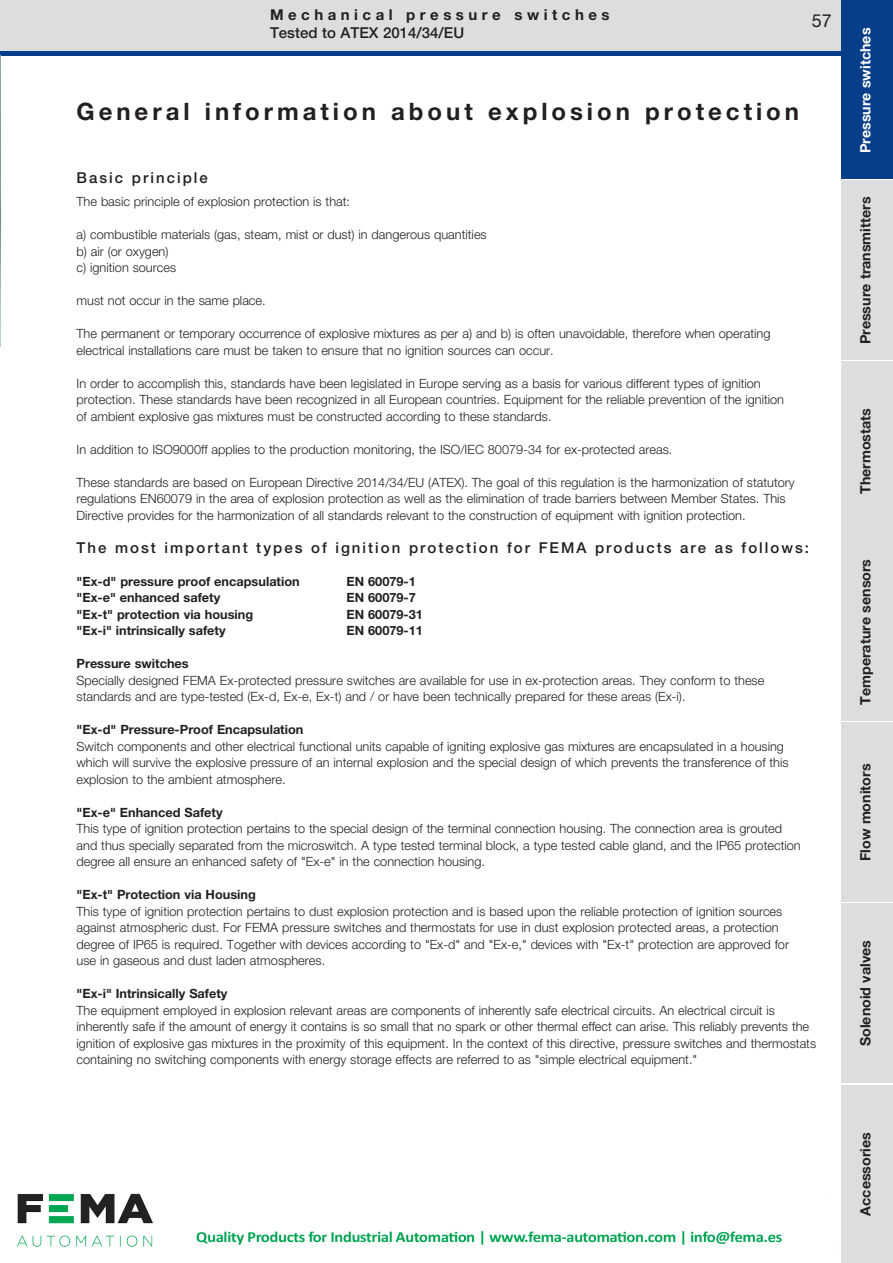
<style>
.page{position:relative;width:893px;height:1263px;background:#fff}
.page>*{position:absolute;margin:0;border:0;box-sizing:border-box;transform-origin:0 0}
.t1{font:700 24px "Helvetica Neue LT Pro";letter-spacing:.165em;color:#231f20}
.t2{font:18px "Helvetica Neue LT Pro";color:#231f20}
.t3{font:500 15px "Helvetica Neue LT Pro";letter-spacing:.135em;color:#231f20}
.t4{font:700 15px "Helvetica Neue LT Pro";letter-spacing:.3em;color:#231f20}
.t5{font:500 15px "Helvetica Neue LT Pro";color:#231f20}
.t6{font:700 14.25px "Helvetica Neue LT Pro";color:#231f20}
.t7{font:700 14.25px "Helvetica Neue LT Pro";color:#fff}
.t8{font:300 12.75px/16.5px "Helvetica Neue LT Pro";color:#231f20}
.t9{font:700 12.75px "Helvetica Neue LT Pro";color:#231f20}
</style>
<div class="page">
<div style="left:0;top:0;width:842px;height:51px;background:#dcdddf"></div>
<hr style="left:0;top:51px;width:842px;height:4px;background:#083e89">
<div style="left:842px;top:1084px;width:51px;height:179px;background:#dcdddf"></div>
<div style="left:842px;top:0;width:51px;height:180px;background:#083e89"></div>
<div style="left:842px;top:180px;width:51px;height:181px;background:#dcdddf"></div>
<hr style="left:842px;top:360px;width:51px;height:2px;background:#fff">
<div style="left:842px;top:361px;width:51px;height:180px;background:#dcdddf"></div>
<div style="left:842px;top:542px;width:51px;height:180px;background:#dcdddf"></div>
<div style="left:842px;top:722px;width:51px;height:181px;background:#dcdddf"></div>
<hr style="left:842px;top:902px;width:51px;height:2px;background:#fff">
<div style="left:842px;top:903px;width:51px;height:180px;background:#dcdddf"></div>
<img style="left:0;top:55px;width:1px;height:292px">
<img style="left:17px;top:1193px;width:765px;height:54px">
<p class="t4" style="left:270px;top:5px;width:341px">Mechanical pressure switches</p>
<p class="t5" style="left:270px;top:24px;width:196px">Tested to ATEX 2014/34/EU</p>
<h2 class="t2" style="left:812px;top:10px;width:22px">57</h2>
<h1 class="t1" style="left:77px;top:96px;width:724px">General information about explosion protection</h1>
<p class="t3" style="left:77px;top:169px;width:133px">Basic principle</p>
<p class="t8" style="left:77px;top:193px;width:275px">The basic principle of explosion protection is that:</p>
<p class="t8" style="left:77px;top:226px;width:412px">a) combustible materials (gas, steam, mist or dust) in dangerous quantities b) air (or oxygen)<br>c) ignition sources</p>
<p class="t8" style="left:77px;top:292px;width:191px">must not occur in the same place.</p>
<p class="t8" style="left:77px;top:325px;width:695px">The permanent or temporary occurrence of explosive mixtures as per a) and b) is often unavoidable, therefore when operating electrical installations care must be taken to ensure that no ignition sources can occur.</p>
<p class="t8" style="left:77px;top:375px;width:709px">In order to accomplish this, standards have been legislated in Europe serving as a basis for various different types of ignition protection. These standards have been recognized in all European countries. Equipment for the reliable prevention of the ignition of ambient explosive gas mixtures must be constructed according to these standards.</p>
<p class="t8" style="left:77px;top:441px;width:597px">In addition to ISO9000ff applies to the production monitoring, the ISO/IEC 80079-34 for ex-protected areas.</p>
<p class="t8" style="left:77px;top:474px;width:720px">These standards are based on European Directive 2014/34/EU (ATEX). The goal of this regulation is the harmonization of statutory regulations EN60079 in the area of explosion protection as well as the elimination of trade barriers between Member States. This<br>Directive provides for the harmonization of all standards relevant to the construction of equipment with ignition protection.</p>
<p class="t3" style="left:77px;top:538px;width:734px">The most important types of ignition protection for FEMA products are as follows:</p>
<p class="t9" style="left:77px;top:573px;width:225px">"Ex-d" pressure proof encapsulation</p>
<p class="t9" style="left:347px;top:573px;width:71px">EN 60079-1</p>
<p class="t9" style="left:77px;top:590px;width:145px">"Ex-e" enhanced safety</p>
<p class="t9" style="left:347px;top:590px;width:71px">EN 60079-7</p>
<p class="t9" style="left:77px;top:606px;width:178px">"Ex-t" protection via housing</p>
<p class="t9" style="left:347px;top:606px;width:78px">EN 60079-31</p>
<p class="t9" style="left:77px;top:623px;width:151px">"Ex-i" intrinsically safety</p>
<p class="t9" style="left:347px;top:623px;width:78px">EN 60079-11</p>
<p class="t9" style="left:77px;top:656px;width:114px">Pressure switches</p>
<p class="t8" style="left:77px;top:672px;width:689px">Specially designed FEMA Ex-protected pressure switches are available for use in ex-protection areas. They conform to these standards and are type-tested (Ex-d, Ex-e, Ex-t) and / or have been technically prepared for these areas (Ex-i).</p>
<p class="t9" style="left:77px;top:722px;width:228px">"Ex-d" Pressure-Proof Encapsulation</p>
<p class="t8" style="left:77px;top:738px;width:714px">Switch components and other electrical functional units capable of igniting explosive gas mixtures are encapsulated in a housing which will survive the explosive pressure of an internal explosion and the special design of which prevents the transference of this explosion to the ambient atmosphere.</p>
<p class="t9" style="left:77px;top:804px;width:148px">"Ex-e" Enhanced Safety</p>
<p class="t8" style="left:77px;top:820px;width:726px">This type of ignition protection pertains to the special design of the terminal connection housing. The connection area is grouted and thus specially separated from the microswitch. A type tested terminal block, a type tested cable gland, and the IP65 protection degree all ensure an enhanced safety of "Ex-e" in the connection housing.</p>
<p class="t9" style="left:77px;top:887px;width:181px">"Ex-t" Protection via Housing</p>
<p class="t8" style="left:77px;top:903px;width:714px">This type of ignition protection pertains to dust explosion protection and is based upon the reliable protection of ignition sources against atmospheric dust. For FEMA pressure switches and thermostats for use in dust explosion protected areas, a protection degree of IP65 is required. Together with devices according to "Ex-d" and "Ex-e," devices with "Ex-t" protection are approved for use in gaseous and dust laden atmospheres.</p>
<p class="t9" style="left:77px;top:986px;width:153px">"Ex-i" Intrinsically Safety</p>
<p class="t8" style="left:77px;top:1002px;width:741px">The equipment employed in explosion relevant areas are components of inherently safe electrical circuits. An electrical circuit is inherently safe if the amount of energy it contains is so small that no spark or other thermal effect can arise. This reliably prevents the ignition of explosive gas mixtures in the proximity of this equipment. In the context of this directive, pressure switches and thermostats containing no switching components with energy storage effects are referred to as "simple electrical equipment."</p>
<p class="t7" style="left:856px;top:153px;width:127px;rotate:-90deg">Pressure switches</p>
<p class="t6" style="left:856px;top:344px;width:149px;rotate:-90deg">Pressure transmitters</p>
<p class="t6" style="left:856px;top:494px;width:88px;rotate:-90deg">Thermostats</p>
<p class="t6" style="left:856px;top:705px;width:147px;rotate:-90deg">Temperature sensors</p>
<p class="t6" style="left:856px;top:861px;width:99px;rotate:-90deg">Flow monitors</p>
<p class="t6" style="left:856px;top:1046px;width:108px;rotate:-90deg">Solenoid valves</p>
<p class="t6" style="left:856px;top:1215px;width:85px;rotate:-90deg">Accessories</p>
</div>
